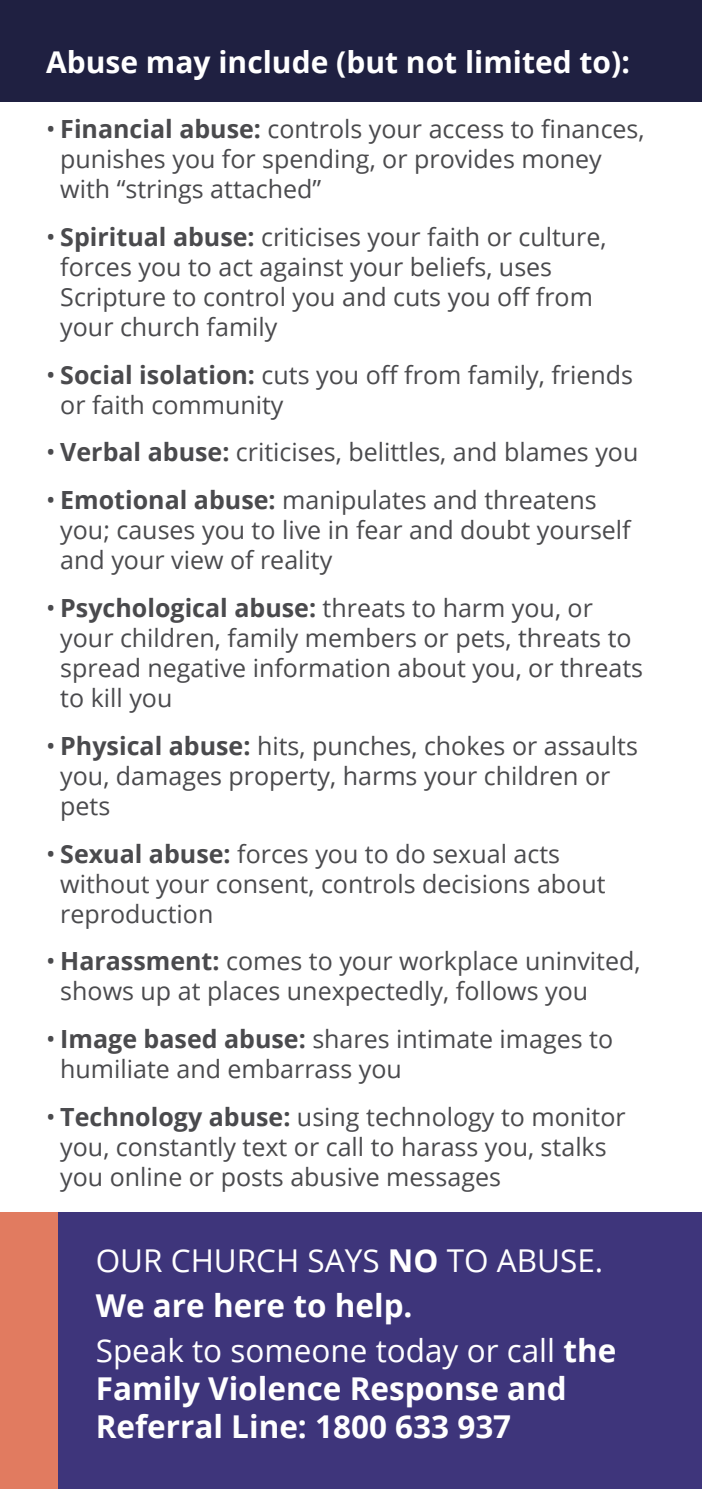
<style>
.page{position:relative;width:702px;height:1489px;background:#fff}
.page>*{position:absolute;margin:0;border:0;box-sizing:border-box;transform-origin:0 0}
.t1{font:31.5px/45.2px "Open Sans";color:#fff}
.t2{font:700 31.5px/37.8px "Open Sans";color:#fff}
.t3{font:700 30px "Open Sans";color:#fff}
.t4{font:25px/30px "Open Sans";color:#4a4a4d}
.s1{font-weight:700}
</style>
<div class="page">
<div style="left:0;top:0;width:702px;height:101px;background:#1f2041"></div>
<div style="left:58px;top:1212px;width:644px;height:276px;background:#3e357b"></div>
<div style="left:0;top:1212px;width:58px;height:276px;background:#e17b60"></div>
<p class="t3" style="left:46px;top:40px;width:585px">Abuse may include (but not limited to):</p>
<p class="t4" style="left:60px;top:113px;width:586px;text-indent:-14px">• <span class="s1">Financial abuse:</span> controls your access to finances, punishes you for spending, or provides money with “strings attached”</p>
<p class="t4" style="left:60px;top:221px;width:548px;text-indent:-14px">• <span class="s1">Spiritual abuse:</span> criticises your faith or culture, forces you to act against your beliefs, uses Scripture to control you and cuts you off from your church family</p>
<p class="t4" style="left:60px;top:359px;width:574px;text-indent:-14px">• <span class="s1">Social isolation:</span> cuts you off from family, friends or faith community</p>
<p class="t4" style="left:46px;top:436px;width:593px">• <span class="s1">Verbal abuse:</span> criticises, belittles, and blames you</p>
<p class="t4" style="left:60px;top:484px;width:572px;text-indent:-14px">• <span class="s1">Emotional abuse:</span> manipulates and threatens you; causes you to live in fear and doubt yourself and your view of reality</p>
<p class="t4" style="left:60px;top:592px;width:584px;text-indent:-14px">• <span class="s1">Psychological abuse:</span> threats to harm you, or your children, family members or pets, threats to spread negative information about you, or threats to kill you</p>
<p class="t4" style="left:60px;top:730px;width:579px;text-indent:-14px">• <span class="s1">Physical abuse:</span> hits, punches, chokes or assaults you, damages property, harms your children or pets</p>
<p class="t4" style="left:60px;top:837px;width:547px;text-indent:-14px">• <span class="s1">Sexual abuse:</span> forces you to do sexual acts without your consent, controls decisions about reproduction</p>
<p class="t4" style="left:60px;top:945px;width:582px;text-indent:-14px">• <span class="s1">Harassment:</span> comes to your workplace uninvited, shows up at places unexpectedly, follows you</p>
<p class="t4" style="left:60px;top:1023px;width:554px;text-indent:-14px">• <span class="s1">Image based abuse:</span> shares intimate images to humiliate and embarrass you</p>
<p class="t4" style="left:60px;top:1101px;width:567px;text-indent:-14px">• <span class="s1">Technology abuse:</span> using technology to monitor you, constantly text or call to harass you, stalks you online or posts abusive messages</p>
<p class="t1" style="left:96px;top:1236px;width:522px">OUR CHURCH SAYS <span class="s1">NO</span> TO ABUSE.<br><span class="s1">We are here to help.<br></span>Speak to someone today or call <span class="s1">the</span></p>
<p class="t2" style="left:96px;top:1368px;width:472px">Family Violence Response and<br>Referral Line: 1800 633 937</p>
</div>
